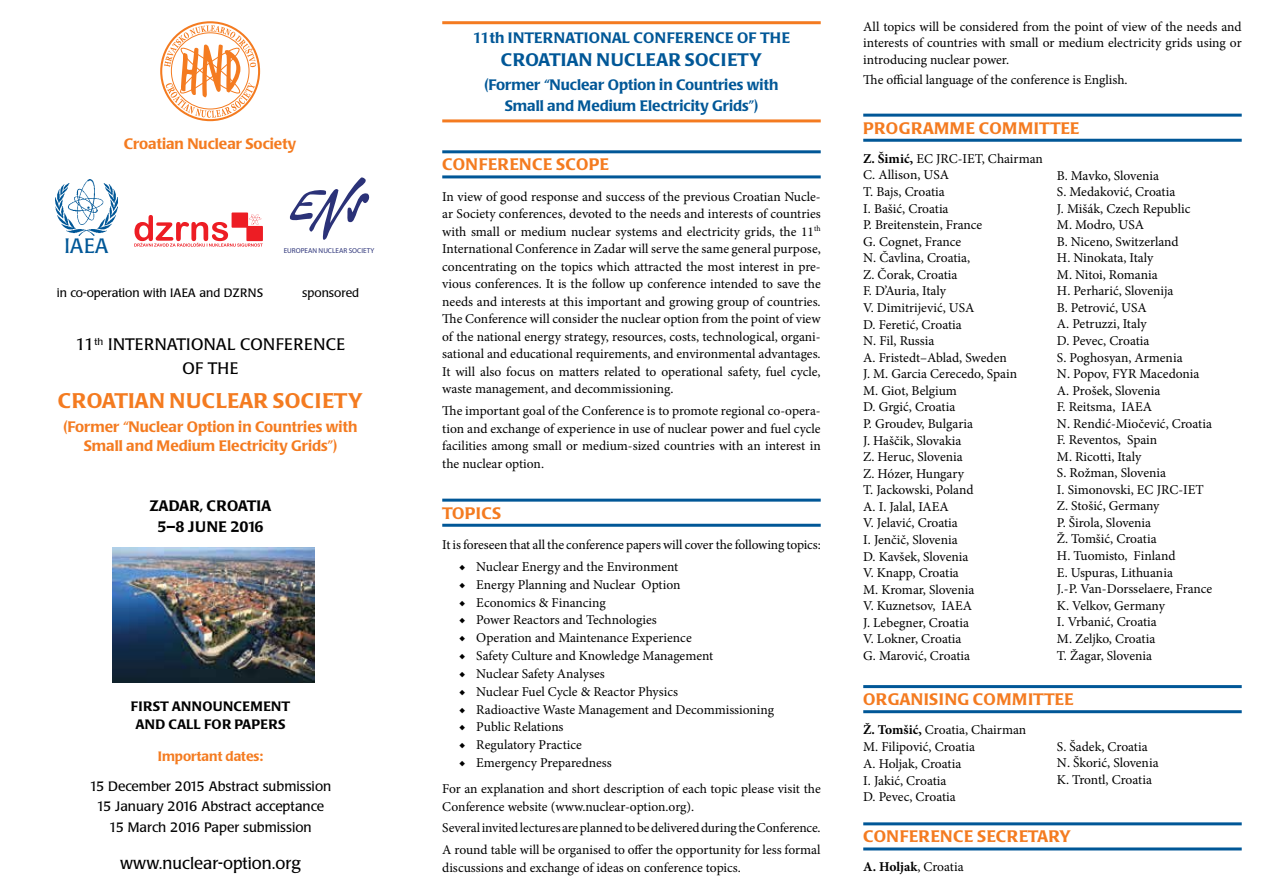
<style>
.page{position:relative;width:1263px;height:893px;background:#fff}
.page>*{position:absolute;margin:0;border:0;box-sizing:border-box;transform-origin:0 0}
.t1{font:500 21px "Poppl Laudatio";letter-spacing:.02em;color:#f47b20}
.t2{font:20.55px "Poppl Laudatio";color:#005797}
.t3{font:500 18px "Poppl Laudatio";letter-spacing:.02em;color:#005797}
.t4{font:500 16.5px "Poppl Laudatio";letter-spacing:.02em;color:#f47b20}
.t5{font:16.5px/24px "Poppl Laudatio";letter-spacing:.02em;color:#000;text-align:center}
.t6{font:16.5px "Poppl Laudatio";color:#000}
.t7{font:500 15px/19.5px "Poppl Laudatio";color:#f47b20;text-align:center}
.t8{font:500 15px/20.9px "Poppl Laudatio";color:#005797;text-align:center}
.t9{font:500 15px "Poppl Laudatio";letter-spacing:.02em;color:#005797}
.t10{font:500 15px/21px "Poppl Laudatio";color:#000;text-align:center}
.t11{font:13.5px/16.5px "Minion Pro";color:#000}
.t12{font:13.5px/20.7px "Poppl Laudatio";color:#000;text-align:center}
.t13{font:500 13.5px/18px "Poppl Laudatio";letter-spacing:.02em;color:#000;text-align:center}
.t14{font:700 13.5px "Minion Pro";letter-spacing:-.005em;color:#000}
.t15{font:500 13.5px "Poppl Laudatio";color:#f47b20}
.t16{font:12px "Poppl Laudatio";color:#000}
.t17{font:7.2px "Myriad Pro";color:#2b3278}
.s1{font-weight:700}
.s2{font-weight:400}
</style>
<div class="page">
<img style="left:55px;top:180px;width:63px;height:55px">
<svg style="left:134px;top:213px;width:129px;height:34px"></svg>
<svg style="left:290px;top:178px;width:80px;height:62px"></svg>
<div style="left:160px;top:21px;width:100px;height:100px;border:2px solid #f47b20;border-radius:50%"></div>
<svg style="left:164px;top:25px;width:92px;height:93px"></svg>
<img style="left:112px;top:548px;width:202px;height:134px">
<hr style="left:442px;top:21px;width:379px;height:3px;background:#f47b20">
<hr style="left:442px;top:119px;width:379px;height:3px;background:#f47b20">
<hr style="left:442px;top:150px;width:379px;height:3px;background:#005797">
<hr style="left:442px;top:175px;width:379px;height:3px;background:#005797">
<hr style="left:442px;top:499px;width:379px;height:3px;background:#005797">
<hr style="left:442px;top:524px;width:379px;height:3px;background:#005797">
<hr style="left:863px;top:114px;width:379px;height:3px;background:#005797">
<hr style="left:863px;top:139px;width:379px;height:3px;background:#005797">
<hr style="left:863px;top:685px;width:379px;height:3px;background:#005797">
<hr style="left:863px;top:710px;width:379px;height:3px;background:#005797">
<hr style="left:863px;top:822px;width:379px;height:3px;background:#005797">
<hr style="left:863px;top:847px;width:379px;height:3px;background:#005797">
<p class="t7" style="left:124px;top:135px;width:174px">Croatian Nuclear Society</p>
<h2 class="t2" style="left:64px;top:234px;width:46px">IAEA</h2>
<p class="t17" style="left:284px;top:246px;width:92px">EUROPEAN NUCLEAR SOCIETY</p>
<p class="t16" style="left:57px;top:286px;width:208px">in co-operation with IAEA and DZRNS</p>
<p class="t16" style="left:302px;top:286px;width:58px">sponsored</p>
<p class="t5" style="left:76px;top:333px;width:271px">11<sup>th</sup> INTERNATIONAL CONFERENCE<br>OF THE</p>
<h1 class="t1" style="left:58px;top:389px;width:307px">CROATIAN NUCLEAR SOCIETY</h1>
<p class="t7" style="left:64px;top:417px;width:295px">(Former “Nuclear Option in Countries with<br>Small and Medium Electricity Grids”)</p>
<p class="t10" style="left:149px;top:495px;width:124px">ZADAR, CROATIA<br>5–8 JUNE 2016</p>
<p class="t13" style="left:131px;top:698px;width:161px">FIRST ANNOUNCEMENT<br>AND CALL FOR PAPERS</p>
<p class="t15" style="left:158px;top:749px;width:107px">Important dates:</p>
<p class="t12" style="left:90px;top:776px;width:243px">15 December 2015 Abstract submission<br>15 January 2016 Abstract acceptance<br>15 March 2016 Paper submission</p>
<p class="t6" style="left:120px;top:854px;width:182px">www.nuclear-option.org</p>
<p class="t9" style="left:473px;top:30px;width:319px">11th INTERNATIONAL CONFERENCE OF THE</p>
<h3 class="t3" style="left:501px;top:50px;width:263px">CROATIAN NUCLEAR SOCIETY</h3>
<p class="t8" style="left:485px;top:75px;width:295px">(Former “Nuclear Option in Countries with<br>Small and Medium Electricity Grids”)</p>
<p class="t4" style="left:442px;top:155px;width:168px">CONFERENCE SCOPE</p>
<p class="t11" style="left:442px;top:188px;width:380px;line-height:17.5px;text-align:justify">In view of good response and success of the previous Croatian Nucle&shy;ar Society conferences, devoted to the needs and interests of countries with small or medium nuclear systems and electricity grids, the 11<sup>th </sup>International Conference in Zadar will serve the same general purpose, concentrating on the topics which attracted the most interest in pre&shy;vious conferences. It is the follow up conference intended to save the needs and interests at this important and growing group of countries.<br>The Conference will consider the nuclear option from the point of view of the national energy strategy, resources, costs, technological, organi&shy;sational and educational requirements, and environmental advantages.<br>It will also focus on matters related to operational safety, fuel cycle, waste management, and decommissioning.</p>
<p class="t11" style="left:442px;top:402px;width:380px;line-height:17.5px;text-align:justify">The important goal of the Conference is to promote regional co-opera&shy;tion and exchange of experience in use of nuclear power and fuel cycle facilities among small or medium-sized countries with an interest in the nuclear option.</p>
<p class="t4" style="left:442px;top:503px;width:60px">TOPICS</p>
<p class="t11" style="left:442px;top:536px;width:380px">It is foreseen that all the conference papers will cover the following topics:</p>
<p class="t11" style="left:459px;top:558px;width:221px">◆ Nuclear Energy and the Environment</p>
<p class="t11" style="left:459px;top:576px;width:223px">◆ Energy Planning and Nuclear Option</p>
<p class="t11" style="left:459px;top:594px;width:148px">◆ Economics &amp; Financing</p>
<p class="t11" style="left:459px;top:612px;width:199px">◆ Power Reactors and Technologies</p>
<p class="t11" style="left:459px;top:630px;width:234px">◆ Operation and Maintenance Experience</p>
<p class="t11" style="left:459px;top:648px;width:256px">◆ Safety Culture and Knowledge Management</p>
<p class="t11" style="left:459px;top:665px;width:147px">◆ Nuclear Safety Analyses</p>
<p class="t11" style="left:459px;top:683px;width:220px">◆ Nuclear Fuel Cycle &amp; Reactor Physics</p>
<p class="t11" style="left:459px;top:701px;width:316px">◆ Radioactive Waste Management and Decommissioning</p>
<p class="t11" style="left:459px;top:719px;width:106px">◆ Public Relations</p>
<p class="t11" style="left:459px;top:737px;width:124px">◆ Regulatory Practice</p>
<p class="t11" style="left:442px;top:750px;width:380px;line-height:26.1px;text-indent:17px">◆ Emergency Preparedness<br>For an explanation and short description of each topic please visit the</p>
<p class="t11" style="left:442px;top:795px;width:380px;line-height:21.8px">Conference website (www.nuclear-option.org).<br>Several invited lectures are planned to be delivered during the Conference.<br>A round table will be organised to offer the opportunity for less formal</p>
<p class="t11" style="left:442px;top:859px;width:300px">discussions and exchange of ideas on conference topics.</p>
<p class="t11" style="left:863px;top:19px;width:380px;text-align:justify">All topics will be considered from the point of view of the needs and interests of countries with small or medium electricity grids using or introducing nuclear power.</p>
<p class="t11" style="left:863px;top:72px;width:266px">The official language of the conference is English.</p>
<p class="t4" style="left:863px;top:118px;width:218px">PROGRAMME COMMITTEE</p>
<p class="t11" style="left:863px;top:150px;width:181px"><span class="s1">Z. Šimić,</span> EC JRC-IET, Chairman<br>C. Allison, USA<br>T. Bajs, Croatia<br>I. Bašić, Croatia<br>P. Breitenstein, France<br>G. Cognet, France<br>N. Čavlina, Croatia,<br>Z. Čorak, Croatia<br>F. D’Auria, Italy<br>V. Dimitrijević, USA<br>D. Feretić, Croatia<br>N. Fil, Russia<br>A. Fristedt–Ablad, Sweden<br>J. M. Garcia Cerecedo, Spain<br>M. Giot, Belgium<br>D. Grgić, Croatia<br>P. Groudev, Bulgaria<br>J. Haščik, Slovakia<br>Z. Heruc, Slovenia<br>Z. Hózer, Hungary<br>T. Jackowski, Poland<br>A. I. Jalal, IAEA<br>V. Jelavić, Croatia<br>I. Jenčič, Slovenia<br>D. Kavšek, Slovenia<br>V. Knapp, Croatia<br>M. Kromar, Slovenia<br>V. Kuznetsov, IAEA<br>J. Lebegner, Croatia<br>V. Lokner, Croatia<br>G. Marović, Croatia</p>
<p class="t11" style="left:1057px;top:167px;width:157px">B. Mavko, Slovenia<br>S. Medaković, Croatia<br>J. Mišák, Czech Republic<br>M. Modro, USA<br>B. Niceno, Switzerland<br>H. Ninokata, Italy<br>M. Nitoi, Romania<br>H. Perharić, Slovenija<br>B. Petrović, USA<br>A. Petruzzi, Italy<br>D. Pevec, Croatia<br>S. Poghosyan, Armenia<br>N. Popov, FYR Macedonia<br>A. Prošek, Slovenia<br>F. Reitsma, IAEA<br>N. Rendić-Miočević, Croatia<br>F. Reventos, Spain<br>M. Ricotti, Italy<br>S. Rožman, Slovenia<br>I. Simonovski, EC JRC-IET<br>Z. Stošić, Germany<br>P. Širola, Slovenia<br>Ž. Tomšić, Croatia<br>H. Tuomisto, Finland<br>E. Uspuras, Lithuania<br>J.-P. Van-Dorsselaere, France<br>K. Velkov, Germany<br>I. Vrbanić, Croatia<br>M. Zeljko, Croatia<br>T. Žagar, Slovenia</p>
<p class="t4" style="left:863px;top:690px;width:212px">ORGANISING COMMITTEE</p>
<p class="t11" style="left:863px;top:722px;width:164px"><span class="s1">Ž. Tomšić,</span> Croatia, Chairman<br>M. Filipović, Croatia<br>A. Holjak, Croatia<br>I. Jakić, Croatia<br>D. Pevec, Croatia</p>
<p class="t11" style="left:1057px;top:738px;width:103px">S. Šadek, Croatia<br>N. Škorić, Slovenia<br>K. Trontl, Croatia</p>
<p class="t4" style="left:863px;top:827px;width:210px">CONFERENCE SECRETARY</p>
<p class="t14" style="left:863px;top:857px;width:102px">A. Holjak<span class="s2">, Croatia</span></p>
</div>
